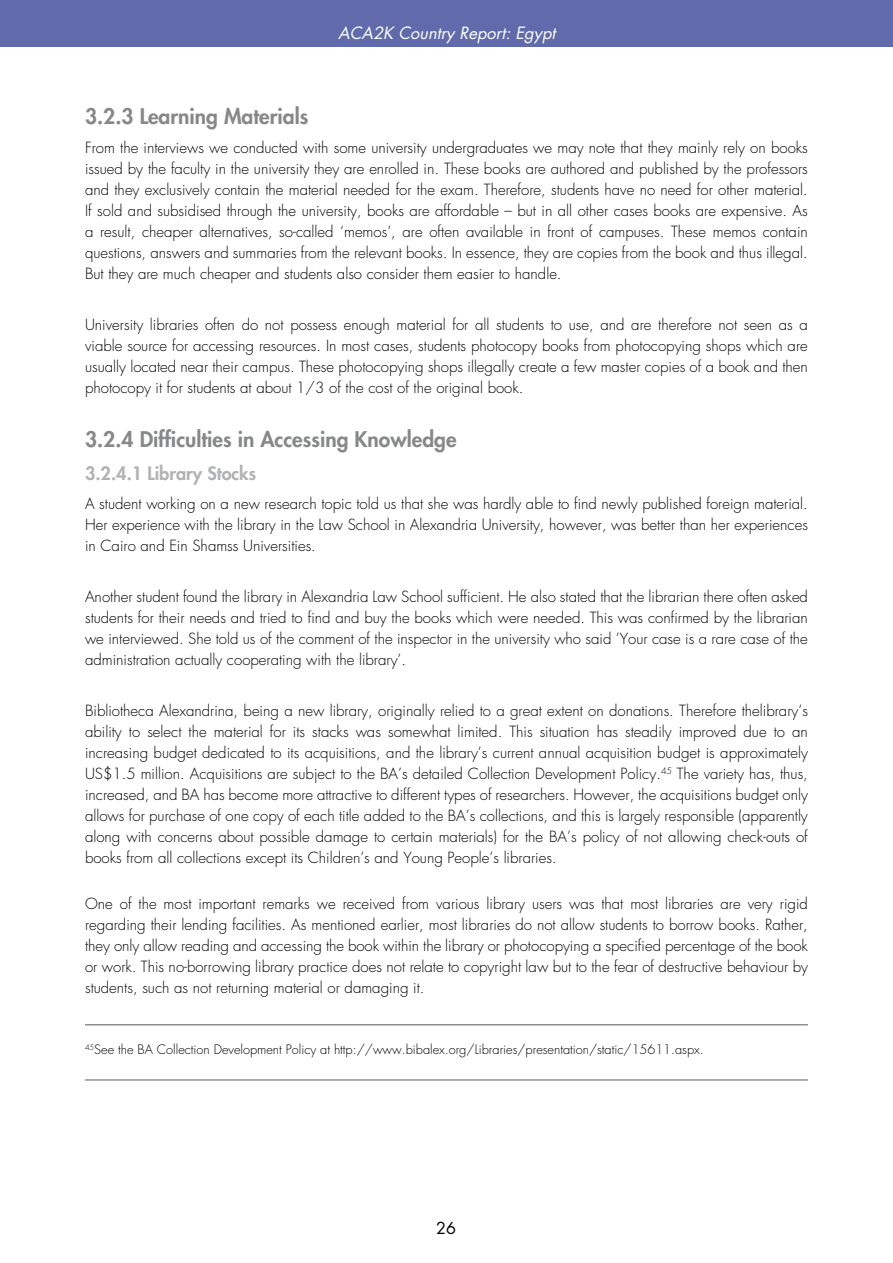
<style>
.page{position:relative;width:893px;height:1263px;background:#fff}
.page>*{position:absolute;margin:0;border:0;box-sizing:border-box;transform-origin:0 0}
.t1{font:800 21px "Futura Std";color:#878889}
.t2{font:800 18px "Futura Std";color:#b1b2b4}
.t3{font:italic 16.5px "Futura Std";color:#fff}
.t4{font:16.2px "Futura Std";color:#000}
.t5{font:300 15px/21px "Futura Std";color:#000;text-align:justify}
.t6{font:300 12.75px "Futura Std";color:#000}
</style>
<div class="page">
<hr style="left:85px;top:1024px;width:723px;height:1px;background:#58585a">
<hr style="left:85px;top:1079px;width:723px;height:1px;background:#58585a">
<div style="left:0;top:0;width:893px;height:47px;background:#616aab"></div>
<p class="t3" style="left:338px;top:23px;width:223px">ACA2K Country Report: Egypt</p>
<h1 class="t1" style="left:85px;top:103px;width:225px">3.2.3 Learning Materials</h1>
<p class="t5" style="left:85px;top:138px;width:724px">From the interviews we conducted with some university undergraduates we may note that they mainly rely on books issued by the faculty in the university they are enrolled in. These books are authored and published by the professors and they exclusively contain the material needed for the exam. Therefore, students have no need for other material.<br>If sold and subsidised through the university, books are affordable – but in all other cases books are expensive. As a result, cheaper alternatives, so-called ‘memos’, are often available in front of campuses. These memos contain questions, answers and summaries from the relevant books. In essence, they are copies from the book and thus illegal.<br>But they are much cheaper and students also consider them easier to handle.</p>
<p class="t5" style="left:85px;top:314px;width:724px">University libraries often do not possess enough material for all students to use, and are therefore not seen as a viable source for accessing resources. In most cases, students photocopy books from photocopying shops which are usually located near their campus. These photocopying shops illegally create a few master copies of a book and then photocopy it for students at about 1/3 of the cost of the original book.</p>
<h1 class="t1" style="left:85px;top:426px;width:373px">3.2.4 Difficulties in Accessing Knowledge</h1>
<p class="t2" style="left:85px;top:462px;width:173px">3.2.4.1 Library Stocks</p>
<p class="t5" style="left:85px;top:494px;width:724px">A student working on a new research topic told us that she was hardly able to find newly published foreign material.<br>Her experience with the library in the Law School in Alexandria University, however, was better than her experiences in Cairo and Ein Shamss Universities.</p>
<p class="t5" style="left:85px;top:586px;width:724px">Another student found the library in Alexandria Law School sufficient. He also stated that the librarian there often asked students for their needs and tried to find and buy the books which were needed. This was confirmed by the librarian we interviewed. She told us of the comment of the inspector in the university who said ’Your case is a rare case of the administration actually cooperating with the library’.</p>
<p class="t5" style="left:85px;top:700px;width:724px">Bibliotheca Alexandrina, being a new library, originally relied to a great extent on donations. Therefore thelibrary’s ability to select the material for its stacks was somewhat limited. This situation has steadily improved due to an increasing budget dedicated to its acquisitions, and the library’s current annual acquisition budget is approximately US$1.5 million. Acquisitions are subject to the BA’s detailed Collection Development Policy.<sup>45</sup> The variety has, thus, increased, and BA has become more attractive to different types of researchers. However, the acquisitions budget only allows for purchase of one copy of each title added to the BA’s collections, and this is largely responsible (apparently along with concerns about possible damage to certain materials) for the BA’s policy of not allowing check-outs of books from all collections except its Children’s and Young People’s libraries.</p>
<p class="t5" style="left:85px;top:894px;width:724px">One of the most important remarks we received from various library users was that most libraries are very rigid regarding their lending facilities. As mentioned earlier, most libraries do not allow students to borrow books. Rather, they only allow reading and accessing the book within the library or photocopying a specified percentage of the book or work. This no-borrowing library practice does not relate to copyright law but to the fear of destructive behaviour by students, such as not returning material or damaging it.</p>
<p class="t6" style="left:85px;top:1042px;width:620px"><sup>45</sup>See the BA Collection Development Policy at http://www.bibalex.org/Libraries/presentation/static/15611.aspx.</p>
<p class="t4" style="left:436px;top:1217px;width:21px">26</p>
</div>
